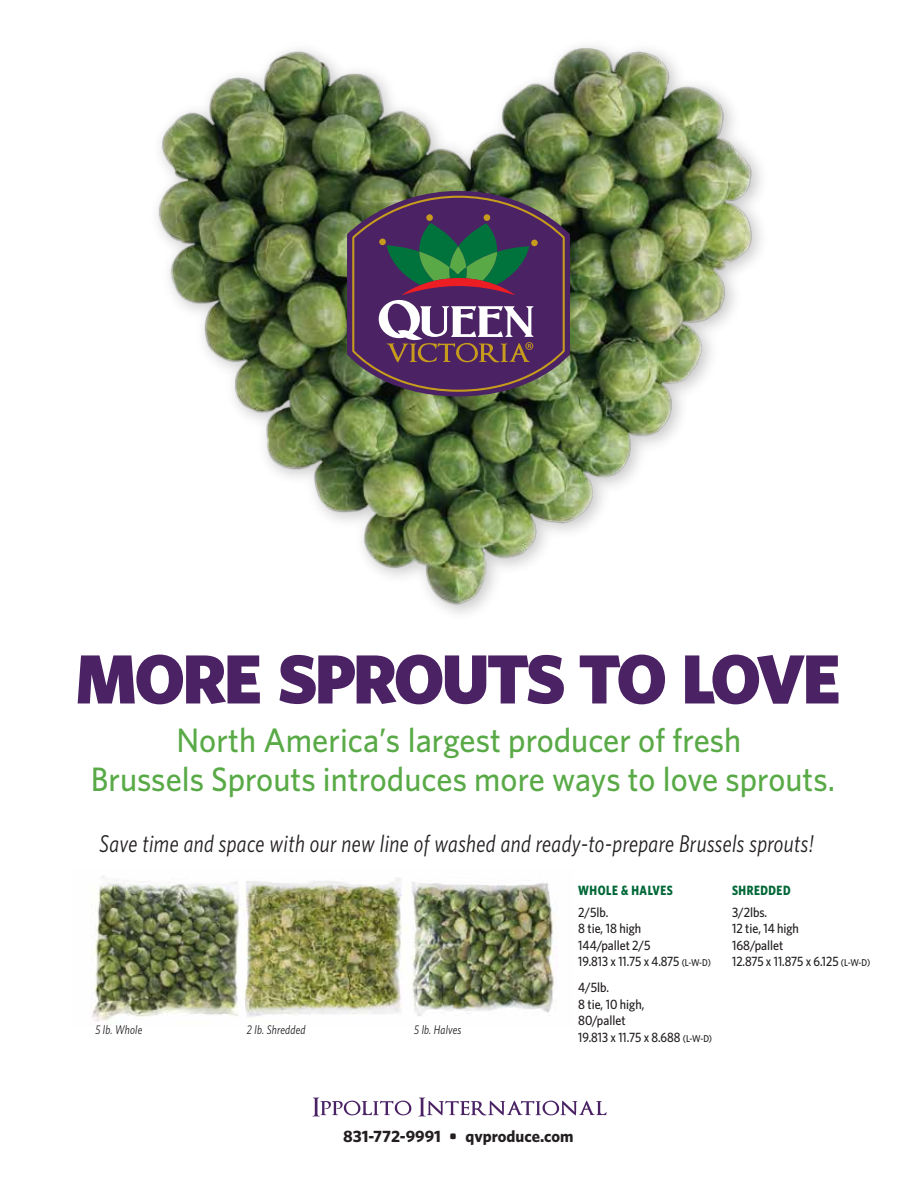
<style>
.page{position:relative;width:918px;height:1188px;background:#fff}
.page>*{position:absolute;margin:0;border:0;box-sizing:border-box;transform-origin:0 0}
.t1{font:900 69.6px "Whitney";letter-spacing:-.04em;color:#4b2365}
.t2{font:500 33.9px/38.5px "Whitney";color:#59aa47;text-align:center;scale:.95 1}
.t3{font:italic 24.3px "Whitney Narrow";letter-spacing:.02em;color:#231f20;scale:.9 1}
.t4{font:700 16.5px "Whitney";color:#231f20}
.t5{font:500 13.5px/16.4px "Whitney Narrow";color:#231f20}
.t6{font:700 13.5px "Whitney Narrow";letter-spacing:.04em;color:#006838;scale:.9 1}
.t7{font:italic 12.45px "Whitney Narrow";letter-spacing:.02em;color:#231f20;scale:.9 1}
.s1{font-size:9.9px}
</style>
<div class="page">
<img style="left:157px;top:46px;width:604px;height:566px">
<svg style="left:347px;top:191px;width:223px;height:205px;background:#534c50"></svg>
<svg style="left:352px;top:196px;width:213px;height:196px;background:#5b4962"></svg>
<svg style="left:313px;top:1098px;width:98px;height:18px"></svg>
<svg style="left:418px;top:1098px;width:189px;height:18px"></svg>
<img style="left:91px;top:876px;width:464px;height:149px">
<h1 class="t1" style="left:75px;top:637px;width:767px">MORE SPROUTS TO LOVE</h1>
<h2 class="t2" style="left:91px;top:720px;width:785px">North America’s largest producer of fresh<br>Brussels Sprouts introduces more ways to love sprouts.</h2>
<h3 class="t3" style="left:100px;top:828px;width:795px">Save time and space with our new line of washed and ready-to-prepare Brussels sprouts!</h3>
<p class="t7" style="left:95px;top:1022px;width:54px">5 lb. Whole</p>
<p class="t7" style="left:247px;top:1022px;width:67px">2 lb. Shredded</p>
<p class="t7" style="left:414px;top:1022px;width:54px">5 lb. Halves</p>
<p class="t6" style="left:578px;top:881px;width:107px">WHOLE &amp; HALVES</p>
<p class="t5" style="left:578px;top:904px;width:134px">2/5lb.<br>8 tie, 18 high<br>144/pallet 2/5<br>19.813 x 11.75 x 4.875 <span class="s1">(L-W-D)</span></p>
<p class="t5" style="left:578px;top:979px;width:135px">4/5lb.<br>8 tie, 10 high,<br>80/pallet<br>19.813 x 11.75 x 8.688 <span class="s1">(L-W-D)</span></p>
<p class="t6" style="left:732px;top:881px;width:67px">SHREDDED</p>
<p class="t5" style="left:732px;top:904px;width:140px">3/2lbs.<br>12 tie, 14 high<br>168/pallet<br>12.875 x 11.875 x 6.125 <span class="s1">(L-W-D)</span></p>
<p class="t4" style="left:343px;top:1126px;width:232px">831-772-9991 • qvproduce.com</p>
</div>
